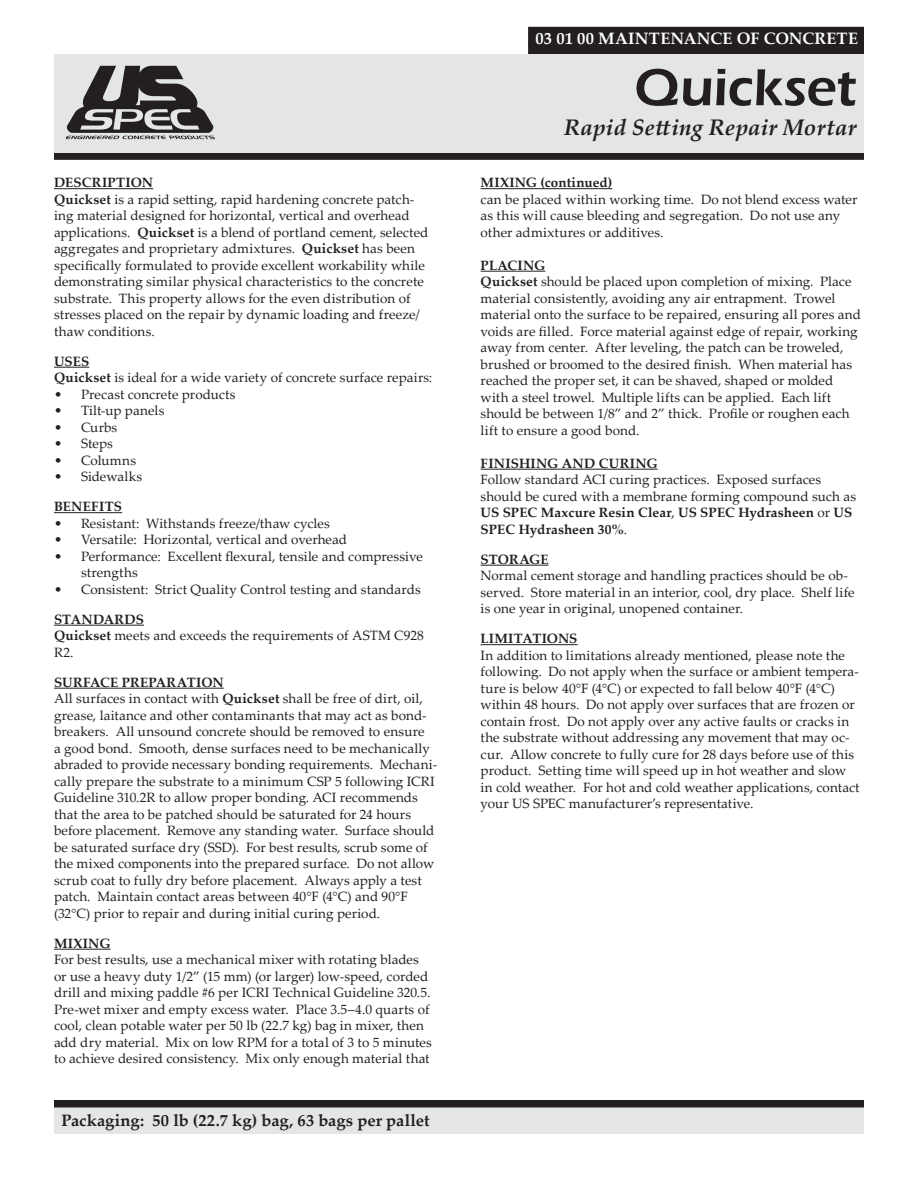
<style>
.page{position:relative;width:918px;height:1188px;background:#fff}
.page>*{position:absolute;margin:0;border:0;box-sizing:border-box;transform-origin:0 0}
.Product_Name{font:600 54px "Eras ITC";letter-spacing:-.005em;color:#231f20}
.Product_Descriptions{font:italic 700 22.5px "Palatino Linotype";letter-spacing:.01em;color:#231f20}
.Packaging{font:700 16.5px "Palatino Linotype";color:#231f20}
.categories{font:700 16.5px "Palatino Linotype";letter-spacing:.01em;color:#fff}
.Body_Text{font:13.5px/16.5px "Palatino Linotype";letter-spacing:.005em;color:#231f20}
.Body_Text_Heading{font:700 13.5px "Palatino Linotype";letter-spacing:.015em;color:#231f20}
.Body_Text-2{font:700 13.5px "Palatino Linotype";letter-spacing:.015em;color:#231f20}
.s1{font-weight:700}
</style>
<div class="page">
<div style="left:54px;top:1108px;width:810px;height:26px;background:#e4e5e7"></div>
<div style="left:54px;top:1100px;width:810px;height:7px;background:#231f20"></div>
<div style="left:54px;top:152px;width:810px;height:8px;background:#231f20"></div>
<div style="left:54px;top:54px;width:810px;height:98px;background:#e4e5e7"></div>
<svg style="left:66px;top:66px;width:149px;height:73px"></svg>
<hr style="left:54px;top:188px;width:99px;height:1px;background:#231f20">
<hr style="left:54px;top:367px;width:35px;height:1px;background:#231f20">
<hr style="left:54px;top:512px;width:68px;height:1px;background:#231f20">
<hr style="left:54px;top:625px;width:90px;height:1px;background:#231f20">
<hr style="left:54px;top:688px;width:170px;height:1px;background:#231f20">
<hr style="left:54px;top:949px;width:57px;height:1px;background:#231f20">
<hr style="left:481px;top:188px;width:131px;height:1px;background:#231f20">
<hr style="left:481px;top:271px;width:64px;height:1px;background:#231f20">
<hr style="left:481px;top:469px;width:177px;height:1px;background:#231f20">
<hr style="left:481px;top:565px;width:68px;height:1px;background:#231f20">
<hr style="left:481px;top:644px;width:97px;height:1px;background:#231f20">
<div style="left:528px;top:27px;width:336px;height:27px;background:#231f20"></div>
<p class="Body_Text_Heading" style="left:54px;top:173px;width:101px">DESCRIPTION</p>
<p class="Body_Text" style="left:54px;top:190px;width:376px"><span class="s1">Quickset</span> is a rapid setting, rapid hardening concrete patch&shy;ing material designed for horizontal, vertical and overhead applications. <span class="s1">Quickset</span> is a blend of portland cement, selected aggregates and proprietary admixtures. <span class="s1">Quickset</span> has been specifically formulated to provide excellent workability while demonstrating similar physical characteristics to the concrete substrate. This property allows for the even distribution of stresses placed on the repair by dynamic loading and freeze/ thaw conditions.</p>
<p class="Body_Text_Heading" style="left:54px;top:352px;width:37px">USES</p>
<p class="Body_Text" style="left:54px;top:369px;width:380px"><span class="s1">Quickset</span> is ideal for a wide variety of concrete surface repairs:</p>
<p class="Body_Text" style="left:54px;top:385px;width:183px">• Precast concrete products</p>
<p class="Body_Text" style="left:54px;top:402px;width:112px">• Tilt-up panels</p>
<p class="Body_Text" style="left:54px;top:418px;width:65px">• Curbs</p>
<p class="Body_Text" style="left:54px;top:435px;width:60px">• Steps</p>
<p class="Body_Text" style="left:54px;top:451px;width:84px">• Columns</p>
<p class="Body_Text" style="left:54px;top:468px;width:90px">• Sidewalks</p>
<p class="Body_Text_Heading" style="left:54px;top:497px;width:70px">BENEFITS</p>
<p class="Body_Text" style="left:54px;top:514px;width:277px">• Resistant: Withstands freeze/thaw cycles</p>
<p class="Body_Text" style="left:54px;top:531px;width:294px">• Versatile: Horizontal, vertical and overhead</p>
<p class="Body_Text" style="left:81px;top:547px;width:343px;text-indent:-27px">• Performance: Excellent flexural, tensile and compressive strengths</p>
<p class="Body_Text" style="left:54px;top:580px;width:368px">• Consistent: Strict Quality Control testing and standards</p>
<p class="Body_Text_Heading" style="left:54px;top:610px;width:92px">STANDARDS</p>
<p class="Body_Text" style="left:54px;top:627px;width:371px"><span class="s1">Quickset</span> meets and exceeds the requirements of ASTM C928<br>R2.</p>
<p class="Body_Text_Heading" style="left:54px;top:673px;width:171px">SURFACE PREPARATION</p>
<p class="Body_Text" style="left:54px;top:690px;width:385px">All surfaces in contact with <span class="s1">Quickset</span> shall be free of dirt, oil, grease, laitance and other contaminants that may act as bond&shy;breakers. All unsound concrete should be removed to ensure<br>a good bond. Smooth, dense surfaces need to be mechanically abraded to provide necessary bonding requirements. Mechani&shy;cally prepare the substrate to a minimum CSP 5 following ICRI Guideline 310.2R to allow proper bonding. ACI recommends that the area to be patched should be saturated for 24 hours before placement. Remove any standing water. Surface should be saturated surface dry (SSD). For best results, scrub some of the mixed components into the prepared surface. Do not allow scrub coat to fully dry before placement. Always apply a test patch. Maintain contact areas between 40°F (4°C) and 90°F (32°C) prior to repair and during initial curing period.</p>
<p class="Body_Text_Heading" style="left:54px;top:934px;width:58px">MIXING</p>
<p class="Body_Text" style="left:54px;top:951px;width:379px">For best results, use a mechanical mixer with rotating blades or use a heavy duty 1/2” (15 mm) (or larger) low-speed, corded drill and mixing paddle #6 per ICRI Technical Guideline 320.5.<br>Pre-wet mixer and empty excess water. Place 3.5–4.0 quarts of cool, clean potable water per 50 lb (22.7 kg) bag in mixer, then add dry material. Mix on low RPM for a total of 3 to 5 minutes to achieve desired consistency. Mix only enough material that</p>
<p class="Packaging" style="left:62px;top:1108px;width:370px">Packaging: 50 lb (22.7 kg) bag, 63 bags per pallet</p>
<p class="categories" style="left:535px;top:27px;width:324px">03 01 00 MAINTENANCE OF CONCRETE</p>
<p class="Product_Name" style="left:634px;top:57px;width:224px">Quickset</p>
<p class="Product_Descriptions" style="left:564px;top:111px;width:294px">Rapid Setting Repair Mortar</p>
<p class="Body_Text-2" style="left:481px;top:173px;width:133px">MIXING (continued)</p>
<p class="Body_Text" style="left:481px;top:190px;width:378px">can be placed within working time. Do not blend excess water as this will cause bleeding and segregation. Do not use any other admixtures or additives.</p>
<p class="Body_Text-2" style="left:481px;top:256px;width:66px">PLACING</p>
<p class="Body_Text" style="left:481px;top:273px;width:382px"><span class="s1">Quickset</span> should be placed upon completion of mixing. Place material consistently, avoiding any air entrapment. Trowel material onto the surface to be repaired, ensuring all pores and voids are filled. Force material against edge of repair, working away from center. After leveling, the patch can be troweled, brushed or broomed to the desired finish. When material has reached the proper set, it can be shaved, shaped or molded with a steel trowel. Multiple lifts can be applied. Each lift should be between 1/8” and 2” thick. Profile or roughen each lift to ensure a good bond.</p>
<p class="Body_Text-2" style="left:481px;top:454px;width:179px">FINISHING AND CURING</p>
<p class="Body_Text" style="left:481px;top:471px;width:377px">Follow standard ACI curing practices. Exposed surfaces should be cured with a membrane forming compound such as <span class="s1">US SPEC Maxcure Resin Clear</span>, <span class="s1">US SPEC Hydrasheen</span> or <span class="s1">US SPEC Hydrasheen 30%</span>.</p>
<p class="Body_Text_Heading" style="left:481px;top:550px;width:70px">STORAGE</p>
<p class="Body_Text" style="left:481px;top:567px;width:376px">Normal cement storage and handling practices should be ob&shy;served. Store material in an interior, cool, dry place. Shelf life is one year in original, unopened container.</p>
<p class="Body_Text_Heading" style="left:481px;top:629px;width:98px">LIMITATIONS</p>
<p class="Body_Text" style="left:481px;top:646px;width:381px">In addition to limitations already mentioned, please note the following. Do not apply when the surface or ambient tempera&shy;ture is below 40°F (4°C) or expected to fall below 40°F (4°C) within 48 hours. Do not apply over surfaces that are frozen or contain frost. Do not apply over any active faults or cracks in the substrate without addressing any movement that may oc&shy;cur. Allow concrete to fully cure for 28 days before use of this product. Setting time will speed up in hot weather and slow in cold weather. For hot and cold weather applications, contact your US SPEC manufacturer’s representative.</p>
</div>
